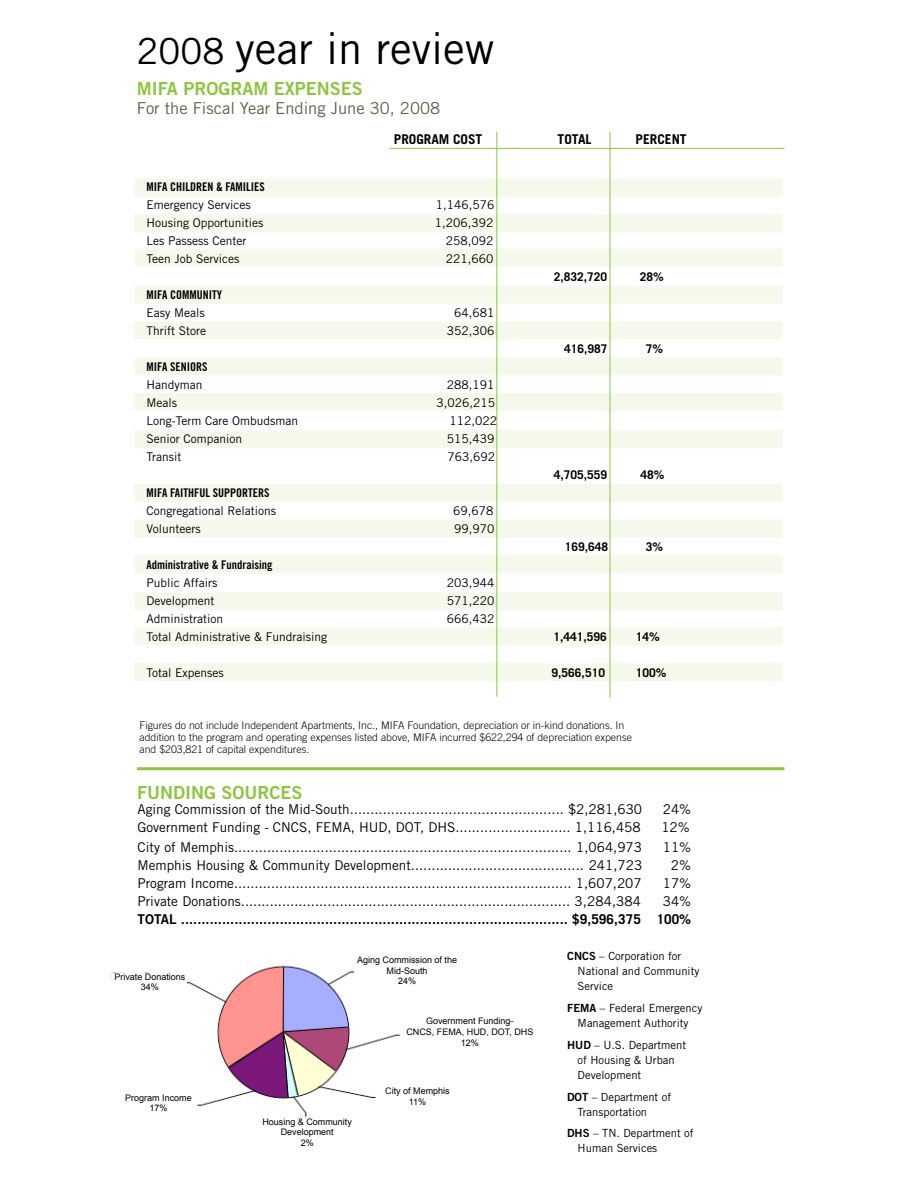
<style>
.page{position:relative;width:918px;height:1188px;background:#fff}
.page>*{position:absolute;margin:0;border:0;box-sizing:border-box;transform-origin:0 0}
.t1{font:43.5px "Trade Gothic LT Std";color:#000}
.t2{font:18px "Trade Gothic LT Std Bd 2";color:#8cc63f}
.t3{font:16.5px "Trade Gothic LT Std";color:#5f604b}
.t4{font:13.5px "Trade Gothic LT Std";color:#000}
.t5{font:13.5px "Trade Gothic LT Std Bd 2";color:#000}
.t6{font:700 13.5px "Trade Gothic LT Std";color:#000}
.t7{font:12px "Trade Gothic LT Std";color:#000}
.t8{font:12px "Trade Gothic LT Std Bd Cn 20";color:#000}
.t9{font:700 12px "Trade Gothic LT Std";color:#000}
.t10{font:11.25px/15px "Trade Gothic LT Std";color:#000}
.t11{font:300 10.5px/12px "Trade Gothic LT Std";color:#000}
.t12{font:9px/10.8px "Arial";color:#000;text-align:center}
.s1{font-size:36px}
.s2{font-family:"Trade Gothic LT Std";font-weight:700}
.s3{font-family:"Trade Gothic LT Std Bd 2"}
</style>
<div class="page">
<img style="left:111px;top:965px;width:290px;height:153px">
<div style="left:135px;top:663px;width:648px;height:18px;background:#f4f9ec"></div>
<div style="left:135px;top:627px;width:648px;height:18px;background:#f4f9ec"></div>
<div style="left:135px;top:179px;width:648px;height:18px;background:#f4f9ec"></div>
<div style="left:135px;top:214px;width:648px;height:18px;background:#f4f9ec"></div>
<div style="left:135px;top:249px;width:648px;height:18px;background:#f4f9ec"></div>
<div style="left:135px;top:286px;width:648px;height:18px;background:#f4f9ec"></div>
<div style="left:135px;top:322px;width:648px;height:18px;background:#f4f9ec"></div>
<div style="left:135px;top:357px;width:648px;height:18px;background:#f4f9ec"></div>
<div style="left:135px;top:393px;width:648px;height:18px;background:#f4f9ec"></div>
<div style="left:135px;top:430px;width:648px;height:18px;background:#f4f9ec"></div>
<div style="left:135px;top:484px;width:648px;height:18px;background:#f4f9ec"></div>
<div style="left:135px;top:520px;width:648px;height:18px;background:#f4f9ec"></div>
<div style="left:135px;top:555px;width:648px;height:18px;background:#f4f9ec"></div>
<div style="left:135px;top:592px;width:648px;height:18px;background:#f4f9ec"></div>
<hr style="left:610px;top:132px;width:1px;height:566px;background:#8cc63f">
<hr style="left:137px;top:767px;width:647px;height:3px;background:#8cc63f">
<hr style="left:389px;top:148px;width:395px;height:1px;background:#8cc63f">
<hr style="left:497px;top:132px;width:1px;height:565px;background:#8cc63f">
<div style="left:113px;top:973px;width:74px;height:19px;background:#fff"></div>
<div style="left:355px;top:956px;width:105px;height:35px;background:#fff"></div>
<div style="left:377px;top:1087px;width:81px;height:21px;background:#fff"></div>
<div style="left:120px;top:1094px;width:77px;height:22px;background:#fff"></div>
<h1 class="t1" style="left:137px;top:22px;width:359px"><span class="s1">2008</span> year in review</h1>
<h2 class="t2" style="left:137px;top:77px;width:227px">MIFA PROGRAM EXPENSES</h2>
<p class="t3" style="left:137px;top:99px;width:305px">For the Fiscal Year Ending June 30, 2008</p>
<p class="t6" style="left:394px;top:130px;width:90px">PROGRAM COST</p>
<p class="t8" style="left:147px;top:179px;width:120px">MIFA CHILDREN &amp; FAMILIES</p>
<p class="t7" style="left:147px;top:197px;width:106px">Emergency Services</p>
<p class="t7" style="left:436px;top:197px;width:60px">1,146,576</p>
<p class="t7" style="left:147px;top:215px;width:119px">Housing Opportunities</p>
<p class="t7" style="left:435px;top:215px;width:60px">1,206,392</p>
<p class="t7" style="left:147px;top:233px;width:101px">Les Passess Center</p>
<p class="t7" style="left:446px;top:233px;width:49px">258,092</p>
<p class="t7" style="left:147px;top:251px;width:94px">Teen Job Services</p>
<p class="t7" style="left:446px;top:251px;width:49px">221,660</p>
<p class="t8" style="left:147px;top:287px;width:77px">MIFA COMMUNITY</p>
<p class="t7" style="left:147px;top:305px;width:60px">Easy Meals</p>
<p class="t7" style="left:454px;top:305px;width:42px">64,681</p>
<p class="t7" style="left:147px;top:323px;width:61px">Thrift Store</p>
<p class="t7" style="left:447px;top:323px;width:49px">352,306</p>
<p class="t8" style="left:147px;top:359px;width:62px">MIFA SENIORS</p>
<p class="t7" style="left:147px;top:377px;width:58px">Handyman</p>
<p class="t7" style="left:447px;top:377px;width:49px">288,191</p>
<p class="t7" style="left:147px;top:395px;width:32px">Meals</p>
<p class="t7" style="left:437px;top:395px;width:60px">3,026,215</p>
<p class="t7" style="left:147px;top:413px;width:153px">Long-Term Care Ombudsman</p>
<p class="t7" style="left:449px;top:413px;width:49px">112,022</p>
<p class="t7" style="left:147px;top:431px;width:97px">Senior Companion</p>
<p class="t7" style="left:447px;top:431px;width:49px">515,439</p>
<p class="t7" style="left:147px;top:449px;width:36px">Transit</p>
<p class="t7" style="left:448px;top:449px;width:49px">763,692</p>
<p class="t8" style="left:147px;top:485px;width:125px">MIFA FAITHFUL SUPPORTERS</p>
<p class="t7" style="left:147px;top:503px;width:131px">Congregational Relations</p>
<p class="t7" style="left:453px;top:503px;width:42px">69,678</p>
<p class="t7" style="left:147px;top:521px;width:56px">Volunteers</p>
<p class="t7" style="left:454px;top:521px;width:42px">99,970</p>
<p class="t6" style="left:558px;top:130px;width:36px">TOTAL</p>
<p class="t6" style="left:636px;top:130px;width:53px">PERCENT</p>
<p class="t9" style="left:554px;top:269px;width:55px">2,832,720</p>
<p class="t9" style="left:640px;top:269px;width:26px">28%</p>
<p class="t9" style="left:564px;top:341px;width:45px">416,987</p>
<p class="t9" style="left:646px;top:341px;width:19px">7%</p>
<p class="t9" style="left:554px;top:467px;width:55px">4,705,559</p>
<p class="t9" style="left:641px;top:467px;width:26px">48%</p>
<p class="t9" style="left:565px;top:539px;width:45px">169,648</p>
<p class="t9" style="left:646px;top:539px;width:19px">3%</p>
<p class="t8" style="left:147px;top:557px;width:127px">Administrative &amp; Fundraising</p>
<p class="t7" style="left:147px;top:575px;width:72px">Public Affairs</p>
<p class="t7" style="left:447px;top:575px;width:49px">203,944</p>
<p class="t7" style="left:147px;top:593px;width:70px">Development</p>
<p class="t7" style="left:447px;top:593px;width:49px">571,220</p>
<p class="t7" style="left:147px;top:611px;width:78px">Administration</p>
<p class="t7" style="left:447px;top:611px;width:49px">666,432</p>
<p class="t7" style="left:147px;top:629px;width:182px">Total Administrative &amp; Fundraising</p>
<p class="t9" style="left:554px;top:629px;width:55px">1,441,596</p>
<p class="t9" style="left:636px;top:629px;width:26px">14%</p>
<p class="t7" style="left:147px;top:665px;width:79px">Total Expenses</p>
<p class="t9" style="left:552px;top:665px;width:55px">9,566,510</p>
<p class="t9" style="left:636px;top:665px;width:32px">100%</p>
<p class="t11" style="left:140px;top:719px;width:494px">Figures do not include Independent Apartments, Inc., MIFA Foundation, depreciation or in-kind donations. In addition to the program and operating expenses listed above, MIFA incurred $622,294 of depreciation expense and $203,821 of capital expenditures.</p>
<h2 class="t2" style="left:137px;top:781px;width:167px">FUNDING SOURCES</h2>
<p class="t4" style="left:138px;top:801px;width:506px">Aging Commission of the Mid-South.................................................... $2,281,630</p>
<p class="t4" style="left:663px;top:801px;width:30px">24%</p>
<p class="t4" style="left:138px;top:819px;width:505px">Government Funding - CNCS, FEMA, HUD, DOT, DHS............................ 1,116,458</p>
<p class="t4" style="left:661px;top:819px;width:30px">12%</p>
<p class="t4" style="left:138px;top:839px;width:506px">City of Memphis.................................................................................. 1,064,973</p>
<p class="t4" style="left:663px;top:839px;width:30px">11%</p>
<p class="t4" style="left:138px;top:857px;width:506px">Memphis Housing &amp; Community Development.......................................... 241,723</p>
<p class="t4" style="left:671px;top:857px;width:22px">2%</p>
<p class="t4" style="left:138px;top:875px;width:506px">Program Income.................................................................................. 1,607,207</p>
<p class="t4" style="left:663px;top:875px;width:30px">17%</p>
<p class="t4" style="left:138px;top:893px;width:505px">Private Donations................................................................................ 3,284,384</p>
<p class="t4" style="left:663px;top:893px;width:30px">34%</p>
<p class="t5" style="left:138px;top:911px;width:555px">TOTAL .............................................................................................. <span class="s2">$9,596,375 100%</span></p>
<p class="t10" style="left:578px;top:949px;width:123px;text-indent:-10px"><span class="s3">CNCS</span> – Corporation for<br>National and Community<br>Service</p>
<p class="t10" style="left:567px;top:1000px;width:137px;text-align:center"><span class="s3">FEMA</span> – Federal Emergency<br>Management Authority</p>
<p class="t10" style="left:578px;top:1037px;width:110px;text-indent:-10px"><span class="s3">HUD</span> – U.S. Department of Housing &amp; Urban<br>Development</p>
<p class="t10" style="left:578px;top:1089px;width:95px;text-indent:-10px"><span class="s3">DOT</span> – Department of<br>Transportation</p>
<p class="t10" style="left:578px;top:1126px;width:118px;text-indent:-10px"><span class="s3">DHS</span> – TN. Department of<br>Human Services</p>
<p class="t12" style="left:357px;top:954px;width:102px">Aging Commission of the<br>Mid-South<br>24%</p>
<p class="t12" style="left:406px;top:1016px;width:129px">Government Funding-<br>CNCS, FEMA, HUD, DOT, DHS<br>12%</p>
<p class="t12" style="left:114px;top:971px;width:73px">Private Donations<br>34%</p>
<p class="t12" style="left:385px;top:1085px;width:66px">City of Memphis<br>11%</p>
<p class="t12" style="left:125px;top:1092px;width:68px">Program Income<br>17%</p>
<p class="t12" style="left:262px;top:1116px;width:91px">Housing &amp; Community<br>Development<br>2%</p>
</div>
